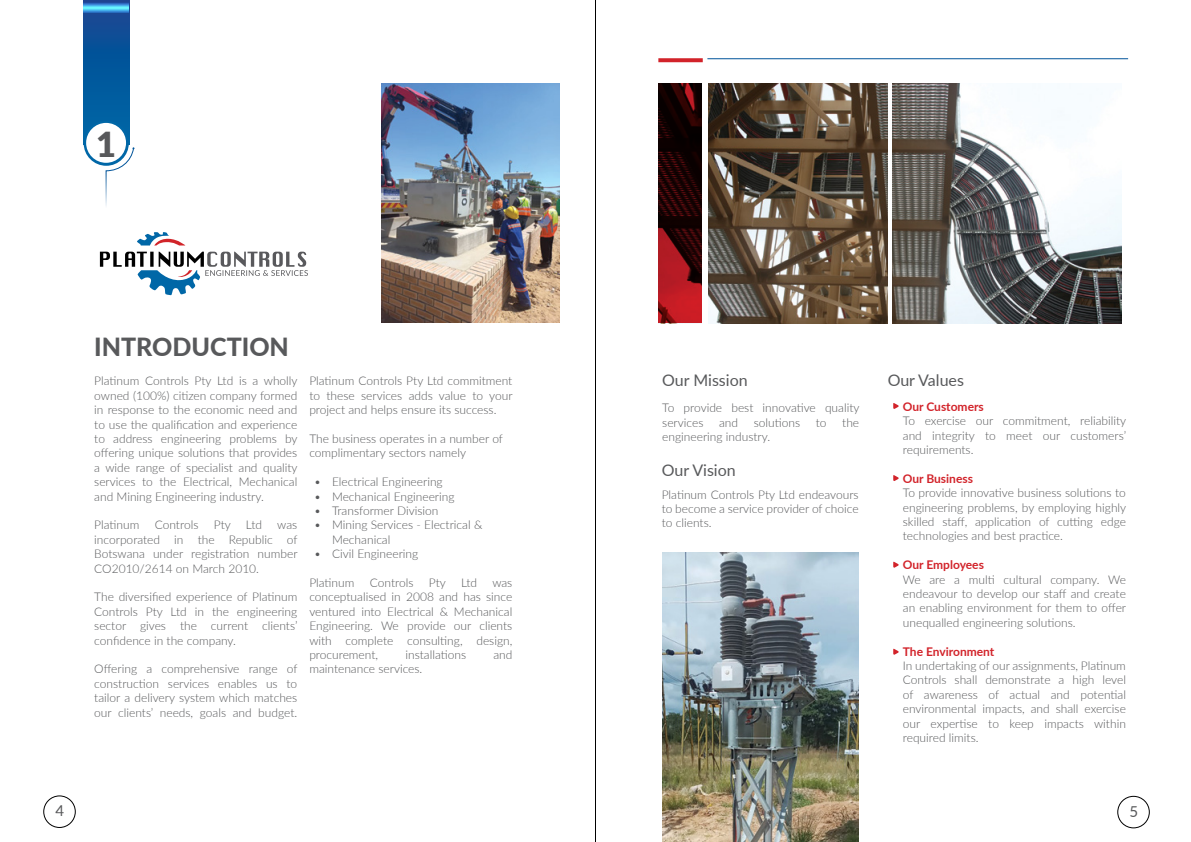
<style>
.page{position:relative;width:1191px;height:842px;background:#fff}
.page>*{position:absolute;margin:0;border:0;box-sizing:border-box;transform-origin:0 0}
.t1{font:900 34.4px "Lato";color:#58595b}
.t2{font:800 25px "Lato";color:#58595b}
.t3{font:16px "Lato";color:#58595b}
.t4{font:15px "Lato";color:#58595b}
.t5{font:300 12px/14.4px "Lato";color:#58595b;text-align:justify}
.t6{font:700 12px "Lato";color:#d2232a}
</style>
<div class="page">
<svg style="left:893px;top:403px;width:6px;height:6px"></svg>
<svg style="left:893px;top:475px;width:6px;height:6px"></svg>
<svg style="left:893px;top:562px;width:6px;height:6px"></svg>
<svg style="left:893px;top:649px;width:6px;height:6px"></svg>
<svg style="left:84px;top:0;width:45px;height:139px;background:#05559b"></svg>
<svg style="left:84px;top:121px;width:45px;height:45px"></svg>
<div style="left:86px;top:123px;width:40px;height:40px;background:#fff;border-radius:50%"></div>
<svg style="left:658px;top:58px;width:45px;height:4px"></svg>
<hr style="left:707px;top:58px;width:421px;height:1px;background:#00549a">
<img style="left:658px;top:83px;width:229px;height:240px">
<img style="left:892px;top:83px;width:229px;height:240px">
<svg style="left:84px;top:1px;width:45px;height:12px"></svg>
<img style="left:658px;top:83px;width:44px;height:239px">
<div style="left:702px;top:81px;width:5px;height:250px;background:#fff"></div>
<img style="left:663px;top:553px;width:195px;height:289px">
<svg style="left:106px;top:147px;width:79px;height:98px"></svg>
<svg style="left:100px;top:252px;width:208px;height:43px"></svg>
<img style="left:381px;top:83px;width:178px;height:239px">
<div style="left:1117px;top:796px;width:32px;height:32px;border:1px solid #000;border-radius:50%"></div>
<div style="left:44px;top:796px;width:31px;height:31px;border:1px solid #000;border-radius:50%"></div>
<hr style="left:595px;top:0;width:1px;height:842px;background:#000">
<h1 class="t1" style="left:96px;top:118px;width:21px">1</h1>
<h2 class="t2" style="left:94px;top:328px;width:196px">INTRODUCTION</h2>
<p class="t5" style="left:94px;top:373px;width:205px">Platinum Controls Pty Ltd is a wholly owned (100%) citizen company formed in response to the economic need and to use the qualification and experience to address engineering problems by offering unique solutions that provides a wide range of specialist and quality services to the Electrical, Mechanical and Mining Engineering industry.</p>
<p class="t5" style="left:94px;top:517px;width:47px">Platinum</p>
<p class="t5" style="left:155px;top:517px;width:45px">Controls</p>
<p class="t5" style="left:214px;top:517px;width:19px">Pty</p>
<p class="t5" style="left:246px;top:517px;width:18px">Ltd</p>
<p class="t5" style="left:94px;top:517px;width:205px;text-indent:183px">was incorporated in the Republic of Botswana under registration number CO2010/2614 on March 2010.</p>
<p class="t5" style="left:94px;top:589px;width:205px">The diversified experience of Platinum Controls Pty Ltd in the engineering sector gives the current clients’ confidence in the company.</p>
<p class="t5" style="left:94px;top:661px;width:205px">Offering a comprehensive range of construction services enables us to tailor a delivery system which matches our clients’ needs, goals and budget.</p>
<p class="t5" style="left:309px;top:373px;width:205px">Platinum Controls Pty Ltd commitment to these services adds value to your project and helps ensure its success.</p>
<p class="t5" style="left:309px;top:431px;width:195px">The business operates in a number of complimentary sectors namely</p>
<p class="t5" style="left:314px;top:474px;width:130px">• Electrical Engineering</p>
<p class="t5" style="left:314px;top:489px;width:142px">• Mechanical Engineering</p>
<p class="t5" style="left:314px;top:503px;width:126px">• Transformer Division</p>
<p class="t5" style="left:332px;top:517px;width:152px;text-indent:-18px">• Mining Services - Electrical &amp;<br>Mechanical</p>
<p class="t5" style="left:314px;top:546px;width:106px">• Civil Engineering</p>
<p class="t5" style="left:309px;top:575px;width:47px">Platinum</p>
<p class="t5" style="left:370px;top:575px;width:45px">Controls</p>
<p class="t5" style="left:429px;top:575px;width:19px">Pty</p>
<p class="t5" style="left:461px;top:575px;width:18px">Ltd</p>
<p class="t5" style="left:309px;top:575px;width:204px;text-indent:183px">was conceptualised in 2008 and has since ventured into Electrical &amp; Mechanical Engineering. We provide our clients with complete consulting, design, procurement,</p>
<p class="t5" style="left:405px;top:647px;width:62px">installations</p>
<p class="t5" style="left:493px;top:647px;width:21px">and</p>
<p class="t5" style="left:309px;top:661px;width:115px">maintenance services.</p>
<h3 class="t3" style="left:662px;top:368px;width:87px">Our Mission</h3>
<h3 class="t3" style="left:887px;top:368px;width:78px">Our Values</h3>
<p class="t5" style="left:662px;top:400px;width:199px">To provide best innovative quality services</p>
<p class="t5" style="left:719px;top:415px;width:21px">and</p>
<p class="t5" style="left:753px;top:415px;width:48px">solutions</p>
<p class="t5" style="left:816px;top:415px;width:12px">to</p>
<p class="t5" style="left:842px;top:415px;width:18px">the</p>
<p class="t5" style="left:662px;top:429px;width:109px">engineering industry.</p>
<h3 class="t3" style="left:662px;top:458px;width:76px">Our Vision</h3>
<p class="t5" style="left:662px;top:487px;width:198px">Platinum Controls Pty Ltd endeavours to become a service provider of choice to clients.</p>
<p class="t6" style="left:903px;top:398px;width:82px">Our Customers</p>
<p class="t5" style="left:903px;top:413px;width:225px">To exercise our commitment, reliability and integrity to meet our customers’ requirements.</p>
<p class="t6" style="left:903px;top:470px;width:72px">Our Business</p>
<p class="t5" style="left:903px;top:485px;width:225px">To provide innovative business solutions to engineering problems, by employing highly skilled staff, application of cutting edge technologies and best practice.</p>
<p class="t6" style="left:903px;top:556px;width:83px">Our Employees</p>
<p class="t5" style="left:903px;top:572px;width:225px">We are a multi cultural company. We endeavour to develop our staff and create an enabling environment for them to offer unequalled engineering solutions.</p>
<p class="t6" style="left:903px;top:642px;width:93px">The Environment</p>
<p class="t5" style="left:903px;top:658px;width:225px">In undertaking of our assignments, Platinum Controls shall demonstrate a high level of awareness of actual and potential environmental impacts, and shall exercise our expertise to keep impacts within required limits.</p>
<p class="t4" style="left:56px;top:800px;width:10px">4</p>
<p class="t4" style="left:1129px;top:800px;width:10px">5</p>
</div>
